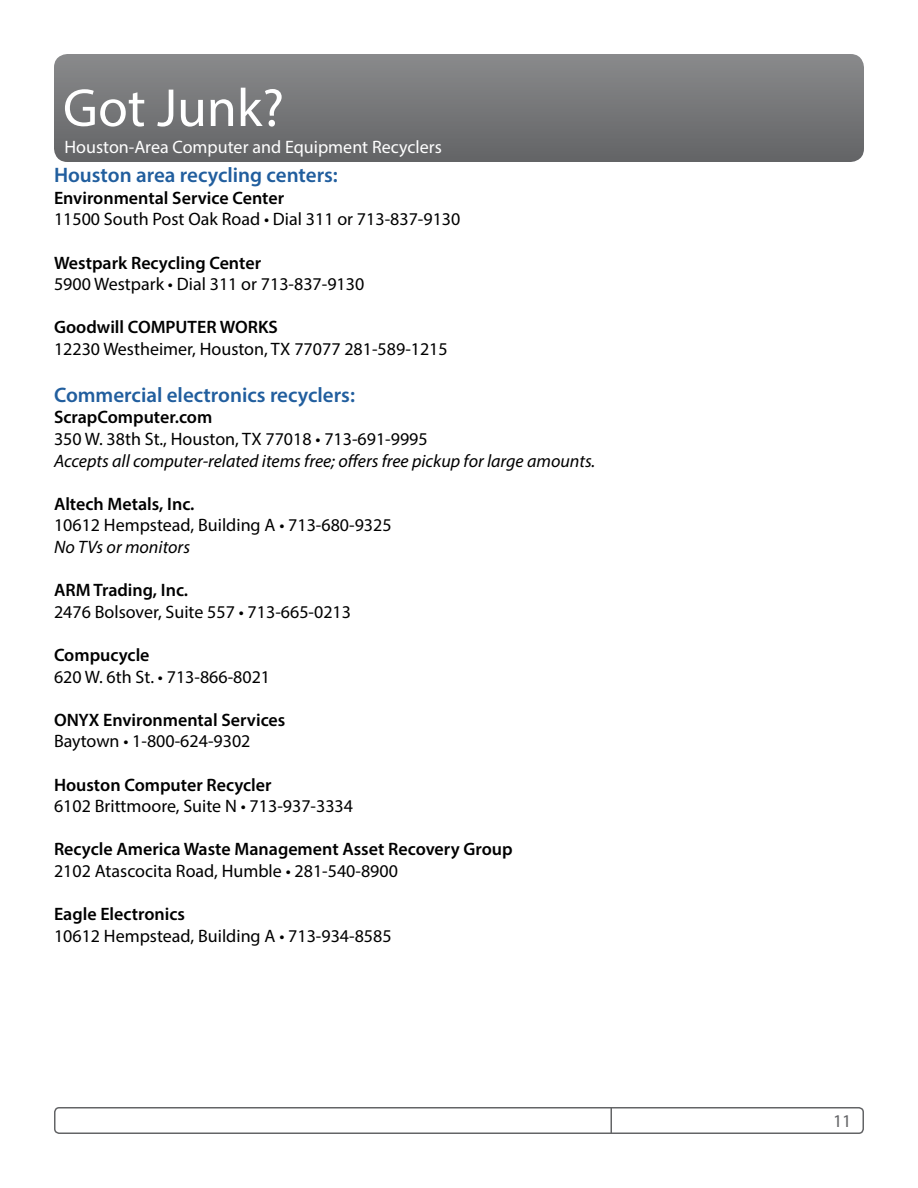
<style>
.page{position:relative;width:918px;height:1188px;background:#fff}
.page>*{position:absolute;margin:0;border:0;box-sizing:border-box;transform-origin:0 0}
.t1{font:54px "Myriad Pro";color:#fff}
.t2{font:600 21px "Myriad Pro";color:#215e9e}
.t3{font:18px "Myriad Pro";color:#000}
.t4{font:600 18px "Myriad Pro";color:#000}
.t5{font:italic 18px "Myriad Pro";color:#000}
.t6{font:18px "Myriad Pro";color:#fff}
.t7{font:18px "Myriad Pro";color:#636466}
</style>
<div class="page">
<hr style="left:610px;top:1107px;width:2px;height:27px;background:#636466">
<div style="left:54px;top:1107px;width:810px;height:27px;border:2px solid #636466;border-radius:4px"></div>
<div style="left:54px;top:54px;width:810px;height:108px;background:linear-gradient(to bottom,#898a8c,#636466);border-radius:14px"></div>
<h1 class="t1" style="left:63px;top:75px;width:223px">Got Junk?</h1>
<p class="t6" style="left:64px;top:136px;width:379px">Houston-Area Computer and Equipment Recyclers</p>
<p class="t2" style="left:54px;top:162px;width:285px">Houston area recycling centers:</p>
<p class="t4" style="left:54px;top:186px;width:232px">Environmental Service Center</p>
<p class="t3" style="left:54px;top:208px;width:408px">11500 South Post Oak Road • Dial 311 or 713-837-9130</p>
<p class="t4" style="left:54px;top:251px;width:209px">Westpark Recycling Center</p>
<p class="t3" style="left:54px;top:273px;width:312px">5900 Westpark • Dial 311 or 713-837-9130</p>
<p class="t4" style="left:54px;top:316px;width:225px">Goodwill COMPUTER WORKS</p>
<p class="t3" style="left:54px;top:338px;width:395px">12230 Westheimer, Houston, TX 77077 281-589-1215</p>
<p class="t2" style="left:54px;top:381px;width:303px">Commercial electronics recyclers:</p>
<p class="t4" style="left:54px;top:406px;width:160px">ScrapComputer.com</p>
<p class="t3" style="left:54px;top:428px;width:375px">350 W. 38th St., Houston, TX 77018 • 713-691-9995</p>
<p class="t5" style="left:54px;top:449px;width:543px">Accepts all computer-related items free; offers free pickup for large amounts.</p>
<p class="t4" style="left:54px;top:492px;width:142px">Altech Metals, Inc.</p>
<p class="t3" style="left:54px;top:514px;width:339px">10612 Hempstead, Building A • 713-680-9325</p>
<p class="t5" style="left:54px;top:536px;width:138px">No TVs or monitors</p>
<p class="t4" style="left:54px;top:579px;width:136px">ARM Trading, Inc.</p>
<p class="t3" style="left:54px;top:601px;width:299px">2476 Bolsover, Suite 557 • 713-665-0213</p>
<p class="t4" style="left:54px;top:644px;width:97px">Compucycle</p>
<p class="t3" style="left:54px;top:666px;width:218px">620 W. 6th St. • 713-866-8021</p>
<p class="t4" style="left:54px;top:708px;width:233px">ONYX Environmental Services</p>
<p class="t3" style="left:54px;top:730px;width:198px">Baytown • 1-800-624-9302</p>
<p class="t4" style="left:54px;top:773px;width:219px">Houston Computer Recycler</p>
<p class="t3" style="left:54px;top:795px;width:301px">6102 Brittmoore, Suite N • 713-937-3334</p>
<p class="t4" style="left:54px;top:838px;width:460px">Recycle America Waste Management Asset Recovery Group</p>
<p class="t3" style="left:54px;top:860px;width:346px">2102 Atascocita Road, Humble • 281-540-8900</p>
<p class="t4" style="left:54px;top:903px;width:133px">Eagle Electronics</p>
<p class="t3" style="left:54px;top:925px;width:339px">10612 Hempstead, Building A • 713-934-8585</p>
<p class="t7" style="left:833px;top:1110px;width:20px">11</p>
</div>
